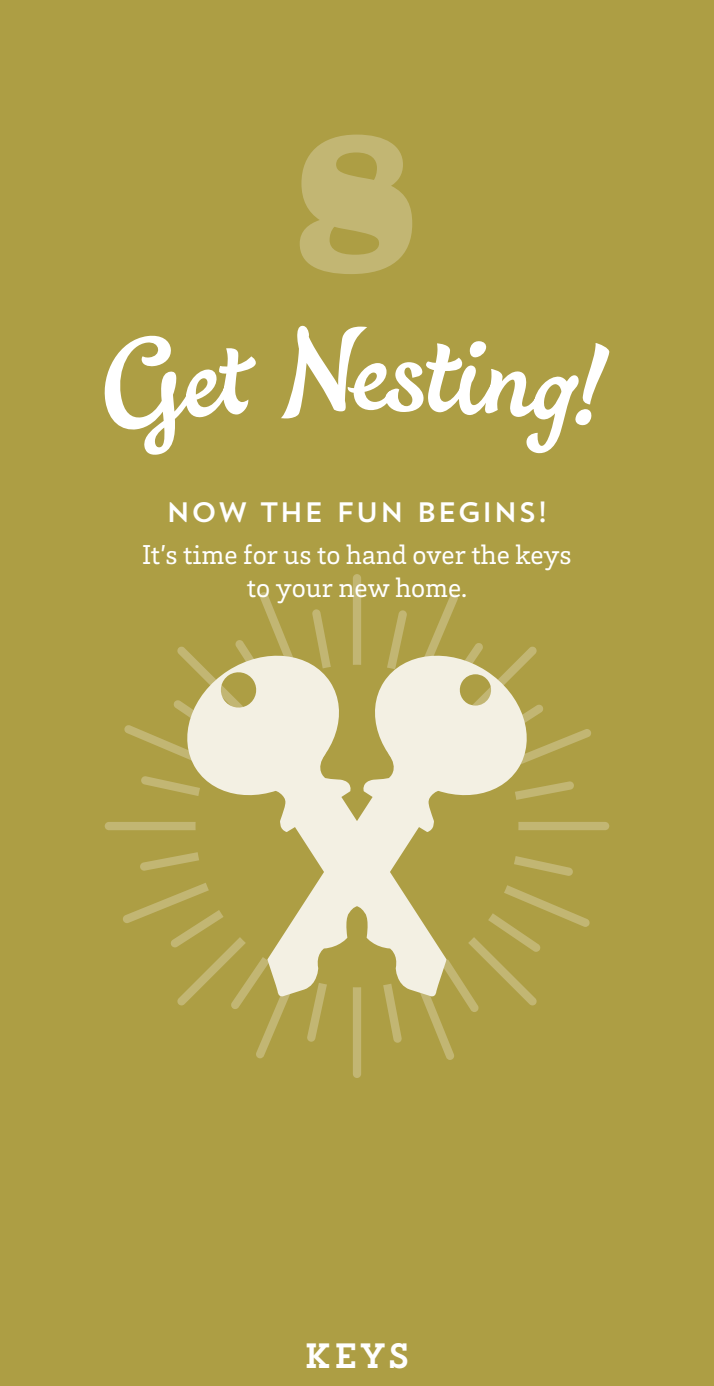
<style>
.page{position:relative;width:714px;height:1386px;background:#fff}
.page>*{position:absolute;margin:0;border:0;box-sizing:border-box;transform-origin:0 0}
.t1{font:900 192.5px "Eames Century Modern";color:#c2b673}
.t2{font:35px "Trend Slab One";color:#fff}
.t3{font:28px/42px "Brix Slab";color:#fff;text-align:center}
.s1{font-family:"Trend Sans One"}
</style>
<div class="page">
<div style="left:0;top:0;width:713px;height:1386px;background:#ad9e44"></div>
<svg style="left:353px;top:999px;width:8px;height:79px"></svg>
<svg style="left:518px;top:822px;width:91px;height:8px"></svg>
<svg style="left:386px;top:999px;width:16px;height:44px"></svg>
<svg style="left:514px;top:856px;width:59px;height:20px"></svg>
<svg style="left:423px;top:885px;width:166px;height:175px"></svg>
<svg style="left:105px;top:822px;width:90px;height:8px"></svg>
<svg style="left:140px;top:852px;width:59px;height:19px"></svg>
<svg style="left:123px;top:883px;width:165px;height:175px"></svg>
<svg style="left:307px;top:999px;width:17px;height:43px"></svg>
<svg style="left:441px;top:885px;width:5px;height:114px"></svg>
<svg style="left:267px;top:804px;width:174px;height:195px;fill:#f3f0e3"></svg>
<svg style="left:124px;top:574px;width:467px;height:230px"></svg>
<svg style="left:104px;top:326px;width:505px;height:129px"></svg>
<p class="t1" style="left:294px;top:57px;width:125px">8</p>
<p class="t3" style="left:142px;top:490px;width:431px"><span class="s1">NOW THE FUN BEGINS!<br></span>It’s time for us to hand over the keys</p>
<p class="t3" style="left:246px;top:566px;width:222px">to your new home.</p>
<p class="t2" style="left:303px;top:1333px;width:109px">KEYs</p>
</div>
